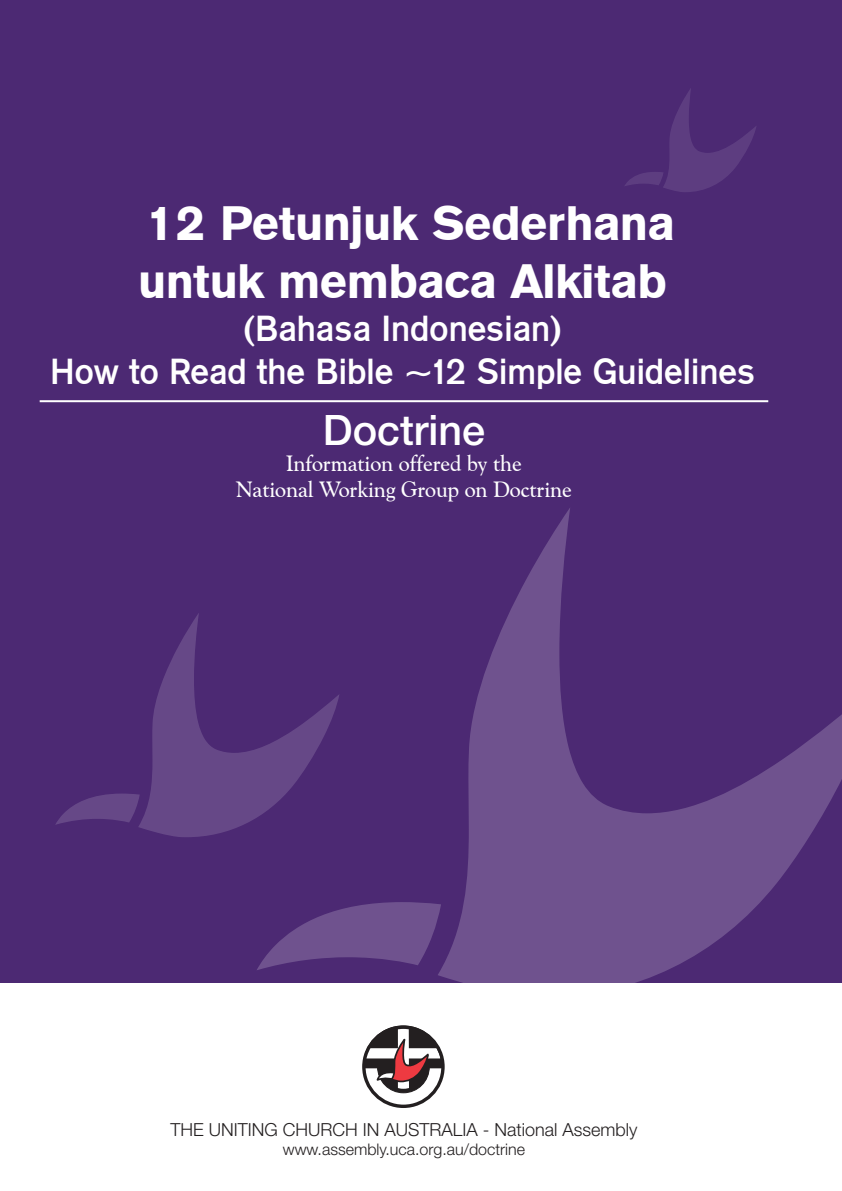
<style>
.page{position:relative;width:842px;height:1191px;background:#fff}
.page>*{position:absolute;margin:0;border:0;box-sizing:border-box;transform-origin:0 0}
.t1{font:48px/57.6px "Gothic 725 BT Black A";color:#fff}
.t2{font:500 42px "Helvetica Neue";color:#fff}
.t3{font:36px "Gothic 725 BT Bold A";color:#fff}
.t4{font:22px "Goudy Catalogue BT";color:#fff}
.t5{font:300 18px "Helvetica Neue";color:#231f20}
.t6{font:300 16px "Helvetica Neue";color:#231f20}
</style>
<div class="page">
<div style="left:0;top:0;width:842px;height:984px;background:#4c2973"></div>
<svg style="left:257px;top:902px;width:181px;height:68px"></svg>
<svg style="left:438px;top:508px;width:403px;height:475px"></svg>
<svg style="left:55px;top:793px;width:83px;height:32px"></svg>
<svg style="left:138px;top:613px;width:201px;height:224px"></svg>
<svg style="left:625px;top:89px;width:131px;height:103px"></svg>
<div style="left:0;top:983px;width:842px;height:208px;background:#fff"></div>
<svg style="left:365px;top:1025px;width:78px;height:82px"></svg>
<hr style="left:40px;top:400px;width:728px;height:2px;background:#fff">
<svg style="left:841px;top:714px;width:1px;height:66px"></svg>
<p class="t1" style="left:138px;top:194px;width:538px">12 Petunjuk Sederhana untuk membaca Alkitab</p>
<p class="t3" style="left:243px;top:308px;width:321px">(Bahasa Indonesian)</p>
<p class="t3" style="left:50px;top:351px;width:707px">How to Read the Bible ~12 Simple Guidelines</p>
<p class="t2" style="left:323px;top:404px;width:163px">Doctrine</p>
<p class="t4" style="left:286px;top:450px;width:237px">Information offered by the</p>
<p class="t4" style="left:236px;top:476px;width:337px">National Working Group on Doctrine</p>
<p class="t5" style="left:170px;top:1118px;width:469px">THE UNITING CHURCH IN AUSTRALIA - National Assembly</p>
<p class="t6" style="left:283px;top:1139px;width:244px">www.assembly.uca.org.au/doctrine</p>
</div>
